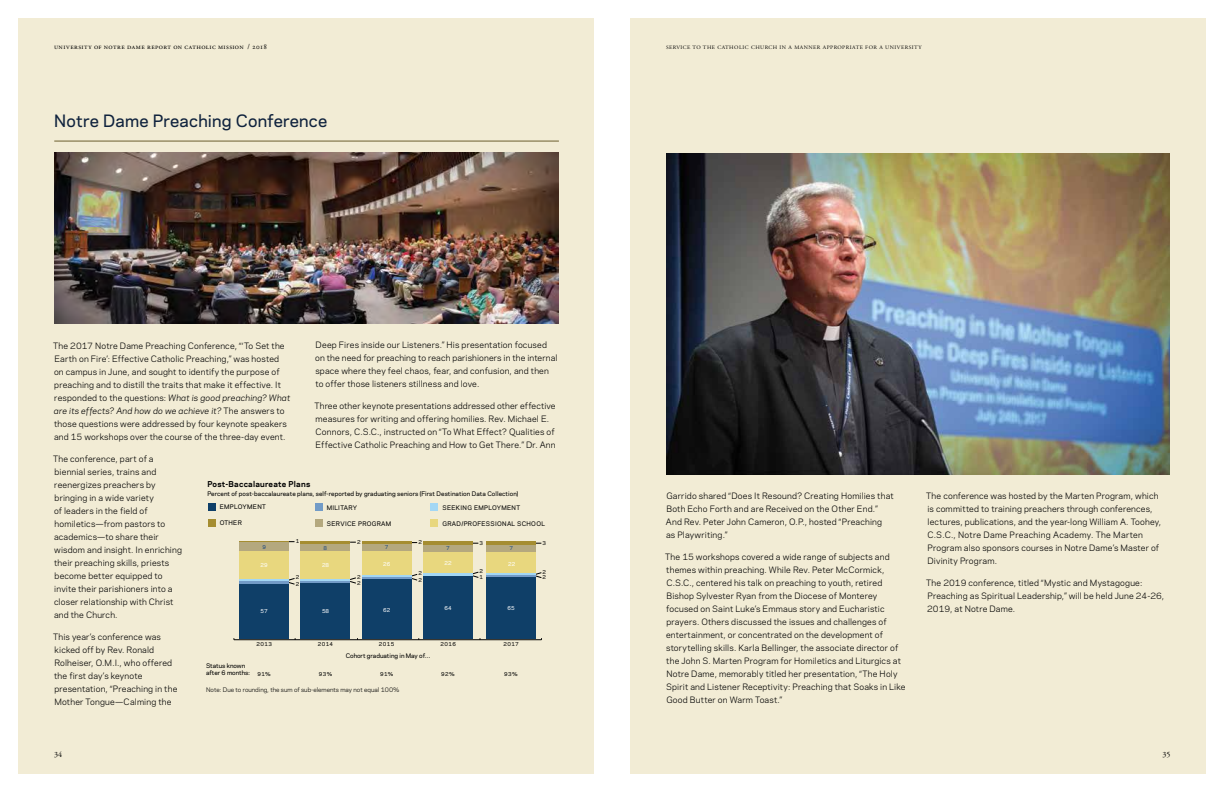
<style>
.page{position:relative;width:1224px;height:792px;background:#fff}
.page>*{position:absolute;margin:0;border:0;box-sizing:border-box;transform-origin:0 0}
.t1{font:500 16px "Galaxie Polaris";letter-spacing:.015em;color:#0f223d}
.t2{font:8.2px/13px "Galaxie Polaris";letter-spacing:.02em;color:#000}
.t3{font:8px "Adobe Garamond Pro";color:#000}
.t4{font:700 7.6px "Galaxie Polaris";letter-spacing:.03em;color:#010101}
.t5{font:7.5px "Adobe Garamond Pro";letter-spacing:.055em;color:#000}
.t6{font:500 5.9px "Galaxie Polaris";letter-spacing:.01em;color:#010101}
.t7{font:5.9px "Galaxie Polaris";color:#010101}
.t8{font:500 5.9px/7.1px "Galaxie Polaris";color:#000}
.t9{font:5.3px "Adobe Garamond Pro";letter-spacing:.085em;color:#000;scale:1.04 1}
.t10{font:500 5.1px "Galaxie Polaris";letter-spacing:.075em;color:#000}
.t11{font:500 5.1px "Galaxie Polaris";color:#fff}
.t12{font:500 5.1px "Galaxie Polaris";color:#1f4a7e}
.s1{font-style:italic}
</style>
<div class="page">
<div style="left:630px;top:18px;width:576px;height:756px;background:#f2ecd5"></div>
<div style="left:18px;top:18px;width:576px;height:756px;background:#f2ecd5"></div>
<hr style="left:54px;top:141px;width:505px;height:1px;background:#6c5f2f">
<img style="left:666px;top:154px;width:504px;height:321px">
<svg style="left:411px;top:574px;width:7px;height:7px"></svg>
<svg style="left:350px;top:577px;width:6px;height:7px"></svg>
<svg style="left:289px;top:578px;width:6px;height:7px"></svg>
<svg style="left:473px;top:572px;width:6px;height:6px"></svg>
<div style="left:239px;top:583px;width:50px;height:56px;background:#0f3f68"></div>
<hr style="left:239px;top:581px;width:50px;height:2px;background:#729bc7">
<hr style="left:239px;top:579px;width:50px;height:2px;background:#a3d7f4">
<div style="left:239px;top:551px;width:50px;height:28px;background:#e8d77e"></div>
<div style="left:239px;top:542px;width:50px;height:9px;background:#b4a87e"></div>
<hr style="left:239px;top:541px;width:50px;height:1px;background:#a58d31">
<div style="left:301px;top:582px;width:49px;height:57px;background:#0f3f68"></div>
<hr style="left:301px;top:581px;width:49px;height:1px;background:#729bc7">
<hr style="left:301px;top:579px;width:49px;height:2px;background:#a3d7f4">
<div style="left:301px;top:551px;width:49px;height:28px;background:#e8d77e"></div>
<div style="left:301px;top:543px;width:49px;height:8px;background:#b4a87e"></div>
<div style="left:362px;top:579px;width:49px;height:60px;background:#0f3f68"></div>
<hr style="left:362px;top:577px;width:49px;height:2px;background:#729bc7">
<hr style="left:362px;top:575px;width:49px;height:2px;background:#a3d7f4">
<div style="left:362px;top:551px;width:49px;height:24px;background:#e8d77e"></div>
<div style="left:362px;top:544px;width:49px;height:7px;background:#b4a87e"></div>
<hr style="left:362px;top:541px;width:49px;height:3px;background:#a58d31">
<div style="left:423px;top:576px;width:50px;height:63px;background:#0f3f68"></div>
<hr style="left:423px;top:575px;width:50px;height:1px;background:#729bc7">
<hr style="left:423px;top:573px;width:50px;height:2px;background:#a3d7f4">
<div style="left:423px;top:552px;width:50px;height:21px;background:#e8d77e"></div>
<div style="left:423px;top:545px;width:50px;height:7px;background:#b4a87e"></div>
<hr style="left:423px;top:541px;width:50px;height:4px;background:#a58d31">
<div style="left:208px;top:503px;width:8px;height:8px;background:#0f3f68"></div>
<div style="left:315px;top:503px;width:7px;height:8px;background:#729bc7"></div>
<div style="left:208px;top:519px;width:7px;height:8px;background:#a58d31"></div>
<div style="left:315px;top:519px;width:8px;height:8px;background:#b4a87e"></div>
<div style="left:431px;top:519px;width:7px;height:8px;background:#e8d77e"></div>
<div style="left:431px;top:503px;width:7px;height:8px;background:#a3d7f4"></div>
<hr style="left:234px;top:640px;width:307px;height:1px;background:#000">
<hr style="left:301px;top:541px;width:49px;height:2px;background:#a58d31">
<svg style="left:536px;top:572px;width:6px;height:6px"></svg>
<div style="left:487px;top:576px;width:49px;height:63px;background:#0f3f68"></div>
<hr style="left:487px;top:574px;width:49px;height:3px;background:#729bc7">
<hr style="left:487px;top:572px;width:49px;height:3px;background:#a3d7f4">
<div style="left:487px;top:551px;width:49px;height:22px;background:#e8d77e"></div>
<div style="left:487px;top:544px;width:49px;height:8px;background:#b4a87e"></div>
<hr style="left:487px;top:541px;width:49px;height:4px;background:#a58d31">
<img style="left:54px;top:153px;width:505px;height:171px">
<p class="t5" style="left:54px;top:42px;width:215px">university of notre dame report on catholic mission / 2018</p>
<h1 class="t1" style="left:54px;top:109px;width:275px">Notre Dame Preaching Conference</h1>
<p class="t2" style="left:315px;top:338px;width:244px">Deep Fires inside our Listeners.” His presentation focused on the need for preaching to reach parishioners in the internal space where they feel chaos, fear, and confusion, and then to offer those listeners stillness and love.</p>
<p class="t2" style="left:314px;top:399px;width:243px">Three other keynote presentations addressed other effective measures for writing and offering homilies. Rev. Michael E.<br>Connors, C.S.C., instructed on “To What Effect? Qualities of Effective Catholic Preaching and How to Get There.” Dr. Ann</p>
<p class="t2" style="left:53px;top:338px;width:239px">The 2017 Notre Dame Preaching Conference, “‘To Set the Earth on Fire’: Effective Catholic Preaching,” was hosted<br>on campus in June, and sought to identify the purpose of preaching and to distill the traits that make it effective. It responded to the questions: <span class="s1">What is good preaching? What are its effects? And how do we achieve it?</span> The answers to those questions were addressed by four keynote speakers and 15 workshops over the course of the three-day event.</p>
<p class="t2" style="left:53px;top:451px;width:130px">The conference, part of a biennial series, trains and reenergizes preachers by bringing in a wide variety<br>of leaders in the field of homiletics—from pastors to academics—to share their wisdom and insight. In enriching their preaching skills, priests become better equipped to invite their parishioners into a closer relationship with Christ and the Church.</p>
<p class="t2" style="left:53px;top:630px;width:126px">This year’s conference was kicked off by Rev. Ronald<br>Rolheiser, O.M.I., who offered the first day’s keynote presentation, “Preaching in the<br>Mother Tongue—Calming the</p>
<p class="t4" style="left:207px;top:479px;width:104px">Post-Baccalaureate Plans</p>
<p class="t6" style="left:207px;top:489px;width:313px">Percent of post-baccalaureate plans, self-reported by graduating seniors (First Destination Data Collection)</p>
<p class="t6" style="left:220px;top:503px;width:48px">EMPLOYMENT</p>
<p class="t6" style="left:327px;top:503px;width:32px">MILITARY</p>
<p class="t6" style="left:220px;top:519px;width:24px">OTHER</p>
<p class="t6" style="left:327px;top:519px;width:66px">SERVICE PROGRAM</p>
<p class="t6" style="left:442px;top:519px;width:104px">GRAD/PROFESSIONAL SCHOOL</p>
<p class="t6" style="left:443px;top:503px;width:79px">SEEKING EMPLOYMENT</p>
<p class="t10" style="left:296px;top:538px;width:5px">1</p>
<p class="t10" style="left:357px;top:538px;width:5px">2</p>
<p class="t10" style="left:418px;top:538px;width:5px">2</p>
<p class="t10" style="left:480px;top:539px;width:5px">3</p>
<p class="t10" style="left:543px;top:539px;width:5px">3</p>
<p class="t12" style="left:262px;top:543px;width:5px">9</p>
<p class="t12" style="left:324px;top:544px;width:5px">8</p>
<p class="t12" style="left:385px;top:544px;width:5px">7</p>
<p class="t12" style="left:446px;top:544px;width:5px">7</p>
<p class="t12" style="left:509px;top:544px;width:5px">7</p>
<p class="t11" style="left:261px;top:561px;width:9px">29</p>
<p class="t11" style="left:322px;top:561px;width:9px">28</p>
<p class="t11" style="left:383px;top:560px;width:9px">26</p>
<p class="t11" style="left:445px;top:559px;width:9px">22</p>
<p class="t11" style="left:508px;top:560px;width:9px">22</p>
<p class="t10" style="left:480px;top:567px;width:5px">2</p>
<p class="t10" style="left:543px;top:568px;width:5px">2</p>
<p class="t10" style="left:418px;top:570px;width:5px">2</p>
<p class="t10" style="left:357px;top:573px;width:5px">2</p>
<p class="t10" style="left:480px;top:573px;width:5px">1</p>
<p class="t10" style="left:296px;top:574px;width:5px">2</p>
<p class="t10" style="left:543px;top:574px;width:5px">2</p>
<p class="t10" style="left:418px;top:576px;width:5px">2</p>
<p class="t10" style="left:357px;top:579px;width:5px">2</p>
<p class="t10" style="left:296px;top:580px;width:5px">2</p>
<p class="t11" style="left:508px;top:604px;width:9px">65</p>
<p class="t11" style="left:445px;top:605px;width:9px">64</p>
<p class="t11" style="left:261px;top:607px;width:9px">57</p>
<p class="t11" style="left:322px;top:607px;width:9px">58</p>
<p class="t11" style="left:383px;top:607px;width:9px">62</p>
<p class="t10" style="left:256px;top:641px;width:17px">2013</p>
<p class="t10" style="left:318px;top:641px;width:17px">2014</p>
<p class="t10" style="left:379px;top:641px;width:17px">2015</p>
<p class="t10" style="left:441px;top:641px;width:17px">2016</p>
<p class="t10" style="left:503px;top:641px;width:17px">2017</p>
<p class="t10" style="left:258px;top:670px;width:15px">91%</p>
<p class="t10" style="left:319px;top:670px;width:15px">93%</p>
<p class="t10" style="left:380px;top:670px;width:15px">91%</p>
<p class="t10" style="left:441px;top:670px;width:15px">92%</p>
<p class="t8" style="left:346px;top:652px;width:87px">Cohort graduating in May of…</p>
<p class="t7" style="left:206px;top:686px;width:195px">Note: Due to rounding, the sum of sub-elements may not equal 100%</p>
<p class="t8" style="left:206px;top:662px;width:45px">Status known after 6 months:</p>
<p class="t10" style="left:504px;top:670px;width:15px">93%</p>
<p class="t9" style="left:666px;top:44px;width:247px">SERVICE TO THE CATHOLIC CHURCH IN A MANNER APPROPRIATE FOR A UNIVERSITY</p>
<p class="t2" style="left:666px;top:489px;width:229px">Garrido shared “Does It Resound? Creating Homilies that Both Echo Forth and are Received on the Other End.” And Rev. Peter John Cameron, O.P., hosted “Preaching<br>as Playwriting.”</p>
<p class="t2" style="left:665px;top:550px;width:242px">The 15 workshops covered a wide range of subjects and themes within preaching. While Rev. Peter McCormick, C.S.C., centered his talk on preaching to youth, retired Bishop Sylvester Ryan from the Diocese of Monterey focused on Saint Luke’s Emmaus story and Eucharistic prayers. Others discussed the issues and challenges of entertainment, or concentrated on the development of storytelling skills. Karla Bellinger, the associate director of the John S. Marten Program for Homiletics and Liturgics at Notre Dame, memorably titled her presentation, “The Holy Spirit and Listener Receptivity: Preaching that Soaks in Like Good Butter on Warm Toast.”</p>
<p class="t2" style="left:926px;top:489px;width:237px">The conference was hosted by the Marten Program, which is committed to training preachers through conferences, lectures, publications, and the year-long William A. Toohey, C.S.C., Notre Dame Preaching Academy. The Marten Program also sponsors courses in Notre Dame’s Master of Divinity Program.</p>
<p class="t2" style="left:926px;top:576px;width:240px">The 2019 conference, titled “Mystic and Mystagogue:<br>Preaching as Spiritual Leadership,” will be held June 24-26,<br>2019, at Notre Dame.</p>
<p class="t3" style="left:54px;top:749px;width:10px">34</p>
<p class="t3" style="left:1163px;top:749px;width:9px">35</p>
</div>
